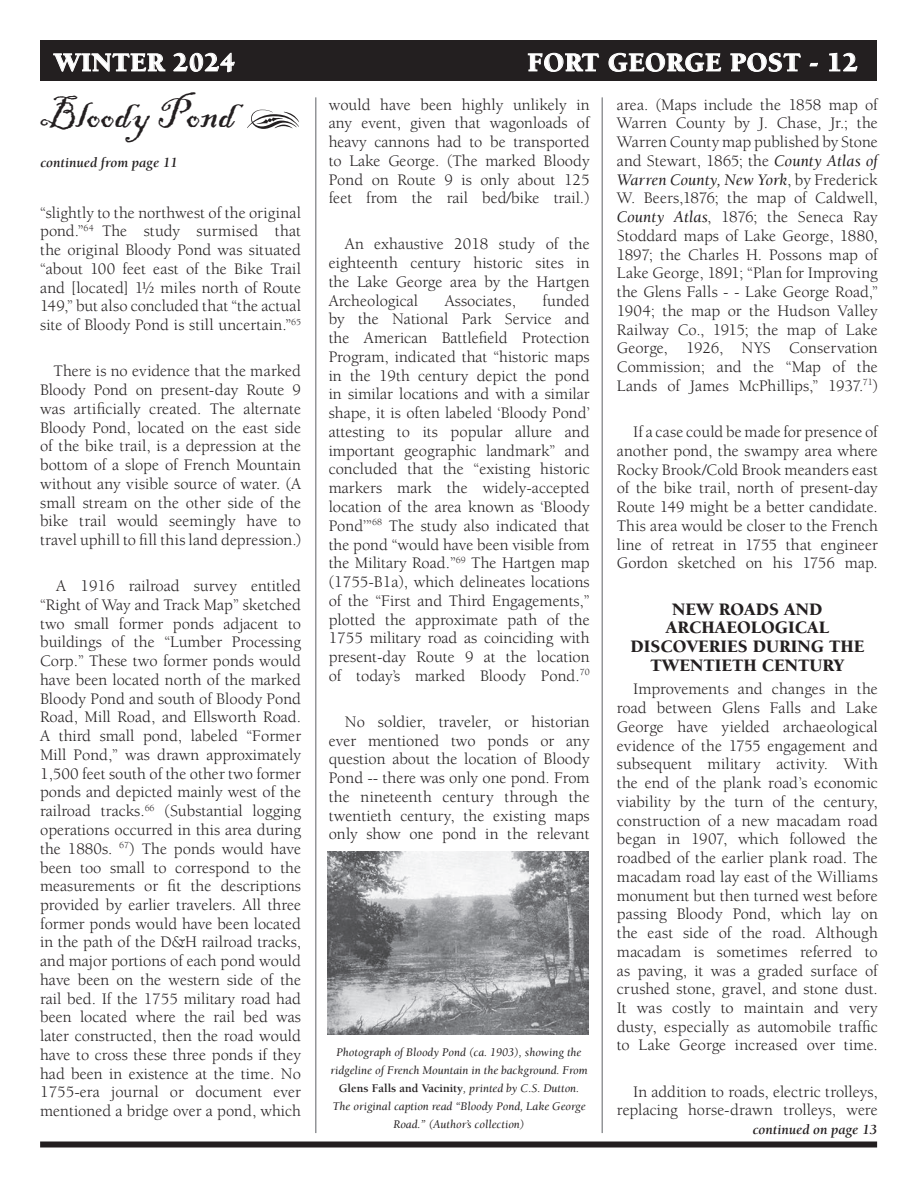
<style>
.page{position:relative;width:918px;height:1188px;background:#fff}
.page>*{position:absolute;margin:0;border:0;box-sizing:border-box;transform-origin:0 0}
.t1{font:42.75px "Blackadder ITC";color:#231f20}
.t2{font:900 27px "Berkeley";letter-spacing:.025em;color:#fff}
.t3{font:900 18px/18.9px "Berkeley";color:#231f20;text-align:center}
.t4{font:16.5px/18.8px "Berkeley";color:#231f20;text-align:justify}
.t5{font:italic 700 14.25px "Berkeley";color:#231f20}
.t6{font:italic 12px/18px "Berkeley";color:#231f20;text-align:center}
.s1{font-style:italic}
.s2{font-weight:700;font-style:normal}
</style>
<div class="page">
<div style="left:40px;top:40px;width:838px;height:41px;background:#231f20"></div>
<svg style="left:53px;top:53px;width:112px;height:19px"></svg>
<svg style="left:173px;top:53px;width:62px;height:19px"></svg>
<svg style="left:528px;top:53px;width:71px;height:19px"></svg>
<svg style="left:609px;top:53px;width:112px;height:19px"></svg>
<svg style="left:730px;top:53px;width:71px;height:19px"></svg>
<svg style="left:810px;top:63px;width:8px;height:4px"></svg>
<svg style="left:829px;top:53px;width:28px;height:18px"></svg>
<div style="left:40px;top:1142px;width:837px;height:6px;background:#231f20"></div>
<hr style="left:315px;top:97px;width:1px;height:1036px;background:#939598">
<hr style="left:602px;top:97px;width:1px;height:1036px;background:#939598">
<img style="left:328px;top:851px;width:261px;height:184px">
<h2 class="t2" style="left:54px;top:48px;width:183px">WINTER 2024</h2>
<h2 class="t2" style="left:527px;top:48px;width:332px">FORT GEORGE POST - 12</h2>
<h1 class="t1" style="left:40px;top:89px;width:197px">Bloody Pond</h1>
<p class="t4" style="left:617px;top:95px;width:263px">area. (Maps include the 1858 map of Warren County by J. Chase, Jr.; the Warren County map published by Stone and Stewart, 1865; the <span class="s1">County Atlas of Warren County, New York</span>, by Frederick W. Beers,1876; the map of Caldwell, <span class="s1">County Atlas</span>, 1876; the Seneca Ray Stoddard maps of Lake George, 1880, 1897; the Charles H. Possons map of Lake George, 1891; “Plan for Improving the Glens Falls - - Lake George Road,” 1904; the map or the Hudson Valley Railway Co., 1915; the map of Lake George, 1926, NYS Conservation Commission; and the “Map of the Lands of James McPhillips,” 1937.<sup>71</sup>)</p>
<p class="t4" style="left:617px;top:423px;width:263px;text-indent:16px">If a case could be made for presence of another pond, the swampy area where Rocky Brook/Cold Brook meanders east of the bike trail, north of present-day Route 149 might be a better candidate.<br>This area would be closer to the French line of retreat in 1755 that engineer Gordon sketched on his 1756 map.</p>
<p class="t3" style="left:630px;top:600px;width:236px">NEW ROADS AND<br>ARCHAEOLOGICAL<br>DISCOVERIES DURING THE<br>TWENTIETH CENTURY</p>
<p class="t4" style="left:617px;top:680px;width:263px;text-indent:16px">Improvements and changes in the road between Glens Falls and Lake George have yielded archaeological evidence of the 1755 engagement and subsequent military activity. With the end of the plank road’s economic viability by the turn of the century, construction of a new macadam road began in 1907, which followed the roadbed of the earlier plank road. The macadam road lay east of the Williams monument but then turned west before passing Bloody Pond, which lay on the east side of the road. Although macadam is sometimes referred to as paving, it was a graded surface of crushed stone, gravel, and stone dust.<br>It was costly to maintain and very dusty, especially as automobile traffic to Lake George increased over time.</p>
<p class="t4" style="left:617px;top:1082px;width:263px;text-align:right">In addition to roads, electric trolleys, replacing horse-drawn trolleys, were</p>
<p class="t4" style="left:329px;top:95px;width:263px">would have been highly unlikely in any event, given that wagonloads of heavy cannons had to be transported to Lake George. (The marked Bloody Pond on Route 9 is only about 125 feet from the rail bed/bike trail.)</p>
<p class="t4" style="left:329px;top:235px;width:263px;text-indent:16px">An exhaustive 2018 study of the eighteenth century historic sites in the Lake George area by the Hartgen Archeological</p>
<p class="t5" style="left:40px;top:155px;width:139px">continued from page 11</p>
<p class="t4" style="left:40px;top:204px;width:263px">“slightly to the northwest of the original pond.”<sup>64</sup> The study surmised that the original Bloody Pond was situated “about 100 feet east of the Bike Trail and [located] 1½ miles north of Route 149,” but also concluded that “the actual site of Bloody Pond is still uncertain.”<sup>65</sup></p>
<p class="t4" style="left:40px;top:362px;width:263px;text-indent:13px">There is no evidence that the marked Bloody Pond on present-day Route 9 was artificially created. The alternate Bloody Pond, located on the east side of the bike trail, is a depression at the bottom of a slope of French Mountain without any visible source of water. (A small stream on the other side of the bike trail would seemingly have to travel uphill to fill this land depression.)</p>
<p class="t4" style="left:40px;top:577px;width:263px;text-indent:16px">A 1916 railroad survey entitled “Right of Way and Track Map” sketched two small former ponds adjacent to buildings of the “Lumber Processing Corp.” These two former ponds would have been located north of the marked Bloody Pond and south of Bloody Pond Road, Mill Road, and Ellsworth Road.<br>A third small pond, labeled “Former Mill Pond,” was drawn approximately 1,500 feet south of the other two former ponds and depicted mainly west of the railroad tracks.<sup>66</sup> (Substantial logging operations occurred in this area during the 1880s. <sup>67</sup>) The ponds would have been too small to correspond to the measurements or fit the descriptions provided by earlier travelers. All three former ponds would have been located in the path of the D&amp;H railroad tracks, and major portions of each pond would have been on the western side of the rail bed. If the 1755 military road had been located where the rail bed was later constructed, then the road would have to cross these three ponds if they had been in existence at the time. No 1755-era journal or document ever mentioned a bridge over a pond, which</p>
<p class="t4" style="left:329px;top:291px;width:263px;text-indent:214px">funded by the National Park Service and the American Battlefield Protection Program, indicated that “historic maps in the 19th century depict the pond in similar locations and with a similar shape, it is often labeled ‘Bloody Pond’ attesting to its popular allure and important geographic landmark” and concluded that the “existing historic markers mark the widely-accepted location of the area known as ‘Bloody Pond’”<sup>68</sup> The study also indicated that the pond “would have been visible from the Military Road.”<sup>69</sup> The Hartgen map (1755-B1a), which delineates locations of the “First and Third Engagements,” plotted the approximate path of the 1755 military road as coinciding with present-day Route 9 at the location of today’s marked Bloody Pond.<sup>70</sup></p>
<p class="t4" style="left:329px;top:713px;width:263px;text-indent:16px">No soldier, traveler, or historian ever mentioned two ponds or any question about the location of Bloody Pond -- there was only one pond. From the nineteenth century through the twentieth century, the existing maps only show one pond in the relevant</p>
<p class="t4" style="left:445px;top:291px;width:73px">Associates,</p>
<p class="t6" style="left:330px;top:1044px;width:259px">Photograph of Bloody Pond (ca. 1903), showing the ridgeline of French Mountain in the background. From <span class="s2">Glens Falls and Vacinity</span>, printed by C.S. Dutton.<br>The original caption read “Bloody Pond, Lake George Road.” (Author’s collection)</p>
<p class="t5" style="left:753px;top:1122px;width:126px">continued on page 13</p>
</div>
